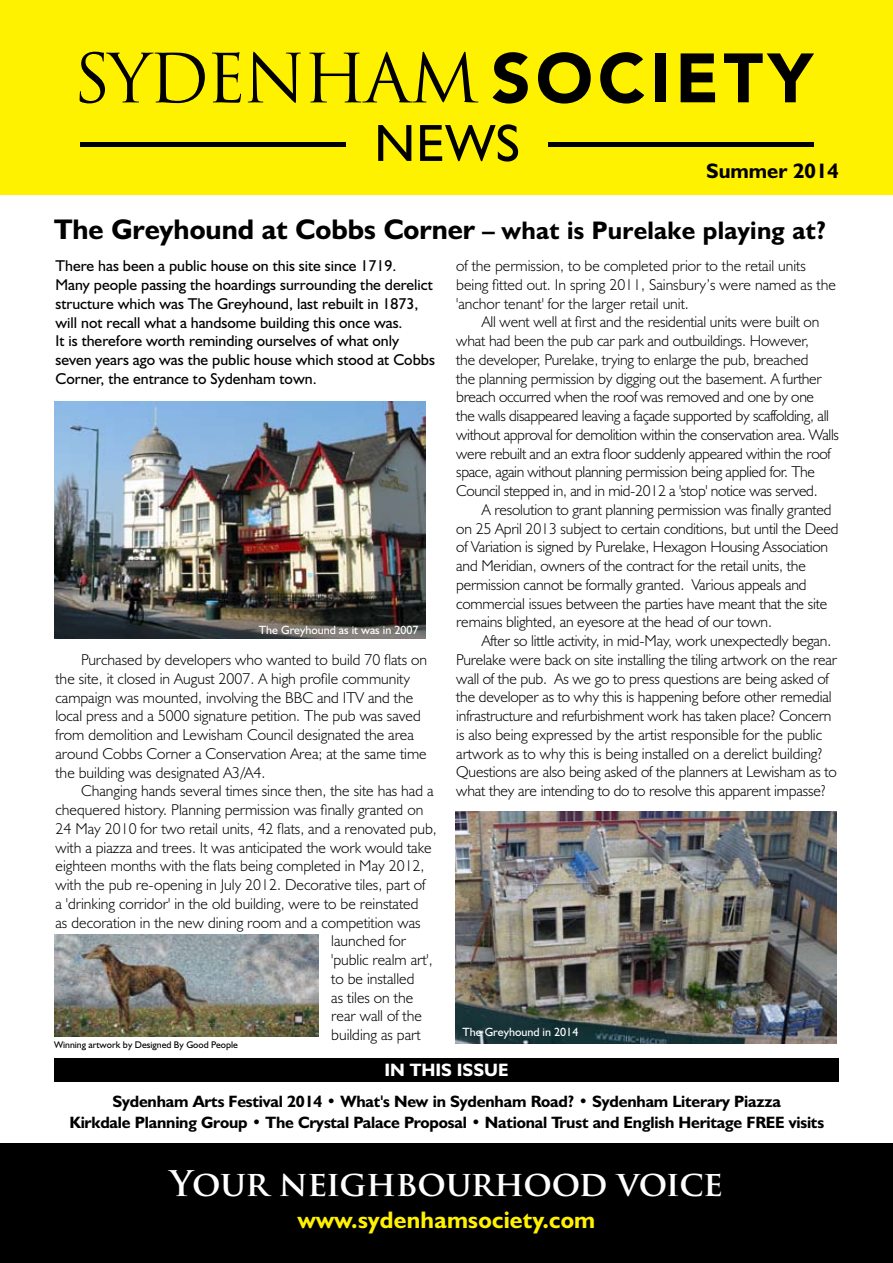
<style>
.page{position:relative;width:893px;height:1263px;background:#fff}
.page>*{position:absolute;margin:0;border:0;box-sizing:border-box;transform-origin:0 0}
.t1{font:66px "Trajan Pro";letter-spacing:-.04em;color:#000}
.t2{font:52.5px "Humanist 521 BT";color:#000}
.t3{font:700 34.5px "Trajan Pro";letter-spacing:-.01em;color:#fff}
.t4{font:700 28.5px "Humanist 521 BT";color:#000}
.t5{font:700 24px "Humanist 521 BT";letter-spacing:.01em;color:#fff200}
.t6{font:700 21px "Humanist 521 BT";color:#000}
.t7{font:700 18px "Humanist 521 BT";color:#fff}
.t8{font:700 16.5px/21px "Humanist 521 BT";letter-spacing:-.01em;color:#000}
.t9{font:300 15.75px/18.8px "Humanist 521 BT";letter-spacing:-.01em;color:#000}
.t10{font:15.75px/18.8px "Humanist 521 BT";color:#000}
.t11{font:12px "Humanist 521 BT";color:#fff}
.t12{font:9.75px "Humanist 521 BT";color:#000}
.s1{font-family:"Avenir LT Std";font-weight:900;font-size:69px}
.s2{font-size:25.5px}
</style>
<div class="page">
<div style="left:0;top:1144px;width:893px;height:119px;background:#000"></div>
<div style="left:54px;top:1058px;width:785px;height:24px;background:#000"></div>
<div style="left:0;top:0;width:893px;height:194px;background:#fff200"></div>
<div style="left:80px;top:142px;width:734px;height:5px;background:#000"></div>
<div style="left:346px;top:121px;width:202px;height:50px;background:#fff200"></div>
<img style="left:456px;top:811px;width:380px;height:233px">
<img style="left:55px;top:401px;width:371px;height:237px">
<img style="left:54px;top:934px;width:265px;height:102px">
<h1 class="t1" style="left:73px;top:36px;width:741px">SYDENHAM <span class="s1">SOCIETY</span></h1>
<h2 class="t2" style="left:374px;top:111px;width:147px">NEWS</h2>
<h3 class="t6" style="left:706px;top:158px;width:134px">Summer 2014</h3>
<h3 class="t4" style="left:54px;top:211px;width:774px">The Greyhound at Cobbs Corner <span class="s2">– what is Purelake playing at?</span></h3>
<p class="t10" style="left:56px;top:256px;width:381px">There has been a public house on this site since 1719.<br>Many people passing the hoardings surrounding the derelict structure which was The Greyhound, last rebuilt in 1873, will not recall what a handsome building this once was.<br>It is therefore worth reminding ourselves of what only seven years ago was the public house which stood at Cobbs Corner, the entrance to Sydenham town.</p>
<p class="t11" style="left:259px;top:622px;width:161px">The Greyhound as it was in 2007</p>
<p class="t9" style="left:56px;top:650px;width:373px;text-indent:26px">Purchased by developers who wanted to build 70 flats on the site, it closed in August 2007. A high profile community campaign was mounted, involving the BBC and ITV and the local press and a 5000 signature petition. The pub was saved from demolition and Lewisham Council designated the area around Cobbs Corner a Conservation Area; at the same time the building was designated A3/A4.</p>
<p class="t9" style="left:81px;top:781px;width:354px">Changing hands several times since then, the site has had a</p>
<p class="t9" style="left:56px;top:800px;width:369px">chequered history. Planning permission was finally granted on</p>
<p class="t9" style="left:56px;top:819px;width:383px">24 May 2010 for two retail units, 42 flats, and a renovated pub,</p>
<p class="t9" style="left:56px;top:837px;width:378px">with a piazza and trees. It was anticipated the work would take</p>
<p class="t9" style="left:56px;top:856px;width:371px">eighteen months with the flats being completed in May 2012,</p>
<p class="t9" style="left:56px;top:875px;width:371px">with the pub re-opening in July 2012. Decorative tiles, part of</p>
<p class="t9" style="left:56px;top:894px;width:365px">a 'drinking corridor' in the old building, were to be reinstated</p>
<p class="t9" style="left:56px;top:912px;width:367px">as decoration in the new dining room and a competition was</p>
<p class="t9" style="left:331px;top:931px;width:76px">launched for</p>
<p class="t9" style="left:331px;top:950px;width:103px">'public realm art',</p>
<p class="t9" style="left:331px;top:969px;width:85px">to be installed</p>
<p class="t9" style="left:331px;top:987px;width:83px">as tiles on the</p>
<p class="t9" style="left:331px;top:1006px;width:92px">rear wall of the</p>
<p class="t9" style="left:331px;top:1025px;width:91px">building as part</p>
<p class="t12" style="left:54px;top:1038px;width:185px">Winning artwork by Designed By Good People</p>
<p class="t9" style="left:456px;top:256px;width:381px">of the permission, to be completed prior to the retail units being fitted out. In spring 2011, Sainsbury’s were named as the 'anchor tenant' for the larger retail unit.</p>
<p class="t9" style="left:456px;top:312px;width:384px;text-indent:26px">All went well at first and the residential units were built on what had been the pub car park and outbuildings. However,<br>the developer, Purelake, trying to enlarge the pub, breached<br>the planning permission by digging out the basement. A further breach occurred when the roof was removed and one by one<br>the walls disappeared leaving a façade supported by scaffolding, all without approval for demolition within the conservation area. Walls were rebuilt and an extra floor suddenly appeared within the roof space, again without planning permission being applied for. The Council stepped in, and in mid-2012 a 'stop' notice was served.</p>
<p class="t9" style="left:456px;top:500px;width:384px;text-indent:26px">A resolution to grant planning permission was finally granted on 25 April 2013 subject to certain conditions, but until the Deed of Variation is signed by Purelake, Hexagon Housing Association and Meridian, owners of the contract for the retail units, the permission cannot be formally granted. Various appeals and commercial issues between the parties have meant that the site remains blighted, an eyesore at the head of our town.</p>
<p class="t9" style="left:456px;top:631px;width:382px;text-indent:26px">After so little activity, in mid-May, work unexpectedly began.<br>Purelake were back on site installing the tiling artwork on the rear wall of the pub. As we go to press questions are being asked of the developer as to why this is happening before other remedial infrastructure and refurbishment work has taken place? Concern is also being expressed by the artist responsible for the public artwork as to why this is being installed on a derelict building?<br>Questions are also being asked of the planners at Lewisham as to what they are intending to do to resolve this apparent impasse?</p>
<p class="t11" style="left:463px;top:1025px;width:117px">The Greyhound in 2014</p>
<p class="t7" style="left:384px;top:1059px;width:125px">IN THIS ISSUE</p>
<p class="t8" style="left:69px;top:1090px;width:713px;text-indent:43px">Sydenham Arts Festival 2014 • What's New in Sydenham Road? • Sydenham Literary Piazza<br>Kirkdale Planning Group • The Crystal Palace Proposal • National Trust and English Heritage Free</p>
<p class="t8" style="left:789px;top:1111px;width:37px">visits</p>
<h3 class="t3" style="left:170px;top:1162px;width:555px">Your neighbourhood voice</h3>
<h3 class="t5" style="left:298px;top:1205px;width:299px">www.sydenhamsociety.com</h3>
</div>
